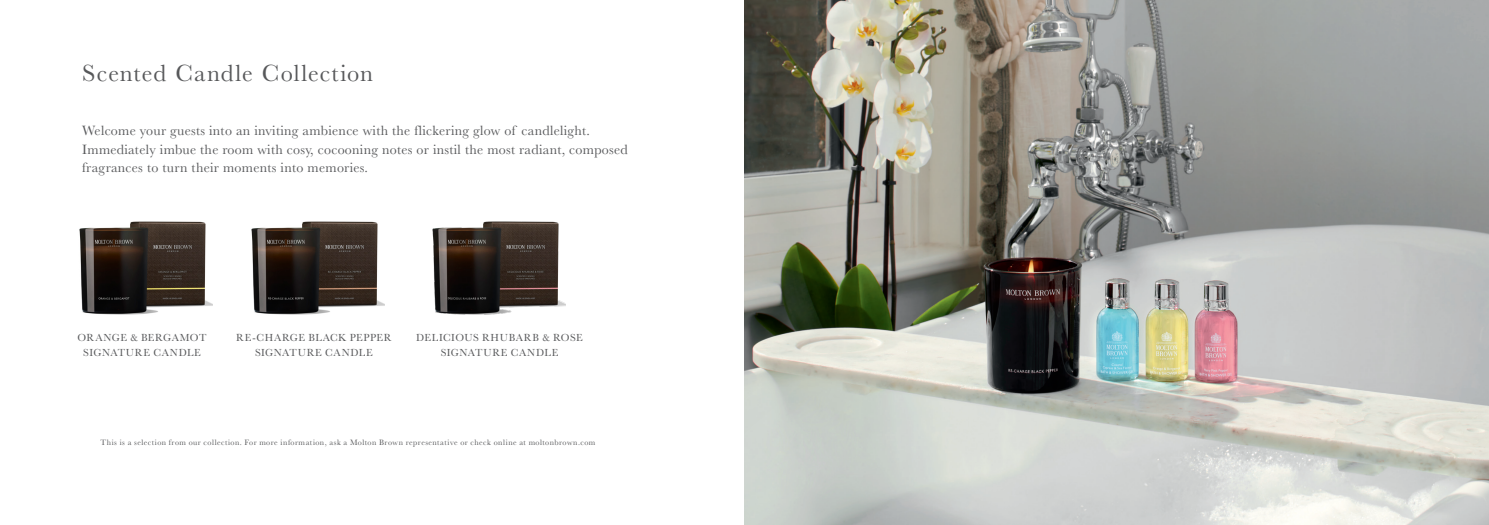
<style>
.page{position:relative;width:1489px;height:525px;background:#fff}
.page>*{position:absolute;margin:0;border:0;box-sizing:border-box;transform-origin:0 0}
.Heading_18pt{font:24.38px "Baskerville";letter-spacing:.045em;color:#57585a}
.t1{font:14px/18.8px "Baskerville";letter-spacing:.02em;color:#57585a}
.t2{font:10.62px/15px "Baskerville";letter-spacing:.05em;color:#57585a;text-align:center}
.t3{font:8.12px "Baskerville";letter-spacing:.06em;color:#57585a}
</style>
<div class="page">
<img style="left:79px;top:221px;width:133px;height:94px">
<img style="left:251px;top:221px;width:133px;height:94px">
<img style="left:432px;top:221px;width:133px;height:94px">
<img style="left:744px;top:0;width:744px;height:524px">
<p class="Heading_18pt" style="left:82px;top:58px;width:292px">Scented Candle Collection</p>
<p class="t1" style="left:82px;top:121px;width:547px">Welcome your guests into an inviting ambience with the flickering glow of candlelight.<br>Immediately imbue the room with cosy, cocooning notes or instil the most radiant, composed fragrances to turn their moments into memories.</p>
<p class="t2" style="left:78px;top:330px;width:130px">ORANGE &amp; BERGAMOT<br>SIGNATURE CANDLE</p>
<p class="t2" style="left:236px;top:330px;width:157px">RE-CHARGE BLACK PEPPER<br>SIGNATURE CANDLE</p>
<p class="t2" style="left:416px;top:330px;width:168px">DELICIOUS RHUBARB &amp; ROSE<br>SIGNATURE CANDLE</p>
<p class="t3" style="left:100px;top:436px;width:496px">This is a selection from our collection. For more information, ask a Molton Brown representative or check online at moltonbrown.com</p>
</div>
